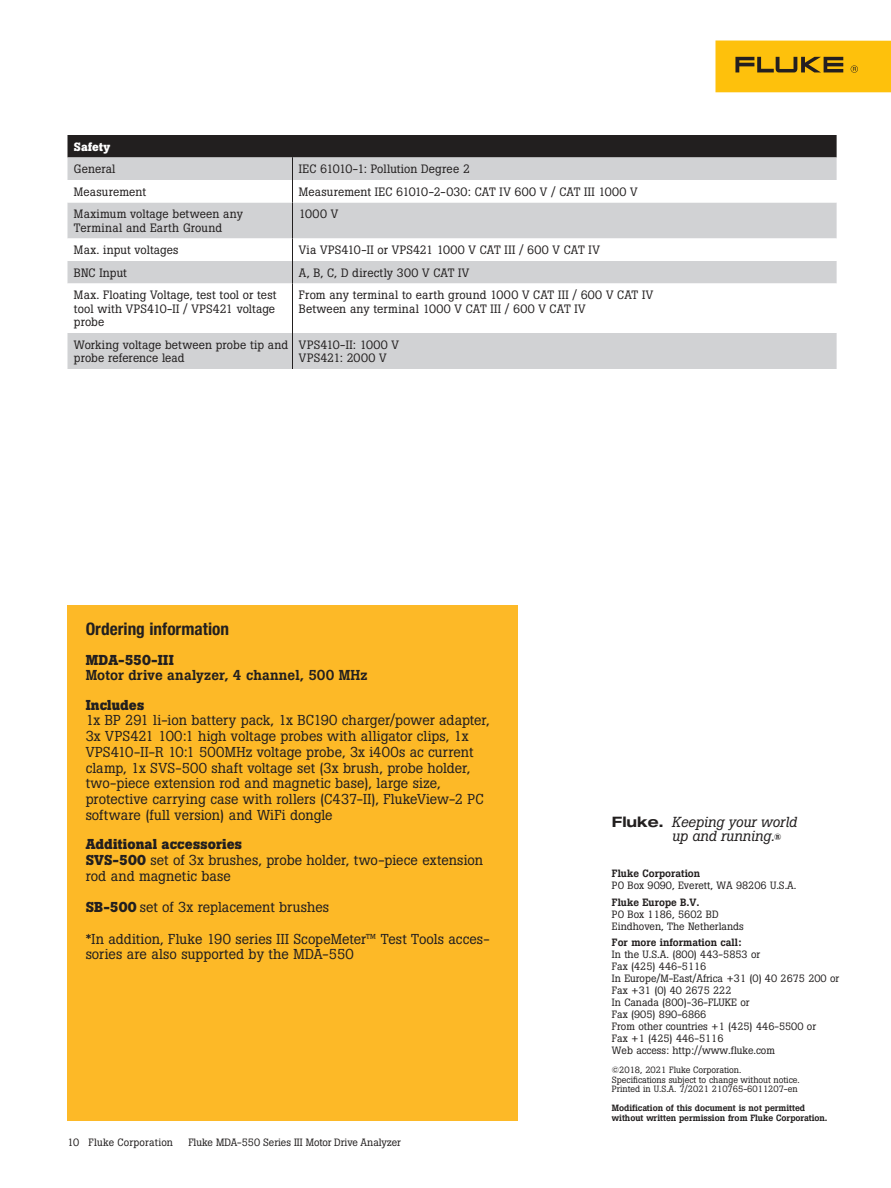
<style>
.page{position:relative;width:891px;height:1188px;background:#fff}
.page>*{position:absolute;margin:0;border:0;box-sizing:border-box;transform-origin:0 0}
.t1{font:700 condensed 17.25px "Helvetica Neue LT Pro";color:#221f1f}
.t2{font:italic 14.4px/14.4px "Boton Pro";color:#221f1f}
.t3{font:14.25px/15.8px "Boton Pro";letter-spacing:.005em;color:#221f1f}
.t4{font:500 14.25px "Boton Pro";letter-spacing:.01em;color:#221f1f}
.t5{font:700 14.25px "Boton Pro";letter-spacing:.01em;color:#221f1f}
.t6{font:12px/13.5px "Boton Pro";letter-spacing:.01em;color:#221f1f}
.t7{font:700 12px "Boton Pro";letter-spacing:.015em;color:#fff}
.t8{font:10.5px/12px "Boton Pro";color:#221f1f}
.t9{font:500 10.5px "Boton Pro";color:#221f1f}
.t10{font:10.5px "Boton Pro";letter-spacing:.02em;color:#221f1f}
.t11{font:9px/9.8px "Boton Pro";color:#221f1f}
.t12{font:500 9px/9.8px "Boton Pro";letter-spacing:-.005em;color:#221f1f}
.s1{font-weight:700}
.s2{font-family:"Helvetica Neue LT Pro";font-weight:700;font-style:normal;font-stretch:expanded}
.s3{font-weight:500;font-style:normal;font-size:9px}
</style>
<div class="page">
<div style="left:716px;top:40px;width:175px;height:52px;background:#fec10c"></div>
<svg style="left:735px;top:57px;width:108px;height:15px"></svg>
<svg style="left:851px;top:65px;width:7px;height:8px"></svg>
<div style="left:68px;top:605px;width:450px;height:516px;background:#fdb927"></div>
<div style="left:68px;top:333px;width:769px;height:36px;background:#d1d2d4"></div>
<svg style="left:68px;top:202px;width:769px;height:82px;fill:#d1d2d4"></svg>
<svg style="left:68px;top:135px;width:769px;height:67px"></svg>
<hr style="left:292px;top:202px;width:1px;height:36px;background:#221f1f">
<svg style="left:292px;top:238px;width:1px;height:45px"></svg>
<hr style="left:292px;top:283px;width:1px;height:50px;background:#221f1f">
<hr style="left:292px;top:333px;width:1px;height:36px;background:#221f1f">
<p class="t7" style="left:74px;top:141px;width:38px">Safety</p>
<p class="t6" style="left:74px;top:163px;width:43px">General</p>
<p class="t6" style="left:299px;top:163px;width:173px">IEC 61010-1: Pollution Degree 2</p>
<p class="t6" style="left:74px;top:185px;width:74px">Measurement</p>
<p class="t6" style="left:299px;top:185px;width:340px">Measurement IEC 61010-2-030: CAT IV 600 V / CAT III 1000 V</p>
<p class="t6" style="left:74px;top:208px;width:171px">Maximum voltage between any<br>Terminal and Earth Ground</p>
<p class="t6" style="left:299px;top:208px;width:41px">1000 V</p>
<p class="t6" style="left:74px;top:244px;width:106px">Max. input voltages</p>
<p class="t6" style="left:299px;top:244px;width:302px">Via VPS410-II or VPS421 1000 V CAT III / 600 V CAT IV</p>
<p class="t6" style="left:74px;top:266px;width:54px">BNC Input</p>
<p class="t6" style="left:299px;top:266px;width:172px">A, B, C, D directly 300 V CAT IV</p>
<p class="t6" style="left:74px;top:289px;width:204px;text-align:justify">Max. Floating Voltage, test tool or test tool with VPS410-II / VPS421 voltage probe</p>
<p class="t6" style="left:299px;top:289px;width:356px">From any terminal to earth ground 1000 V CAT III / 600 V CAT IV<br>Between any terminal 1000 V CAT III / 600 V CAT IV</p>
<p class="t6" style="left:74px;top:338px;width:216px">Working voltage between probe tip and probe reference lead</p>
<p class="t6" style="left:299px;top:338px;width:102px">VPS410-II: 1000 V<br>VPS421: 2000 V</p>
<p class="t1" style="left:86px;top:623px;width:145px">Ordering information</p>
<p class="t5" style="left:86px;top:653px;width:90px">MDA-550-III</p>
<p class="t4" style="left:86px;top:670px;width:284px">Motor drive analyzer, 4 channel, 500 MHz</p>
<p class="t5" style="left:86px;top:698px;width:60px">Includes</p>
<p class="t3" style="left:86px;top:713px;width:406px">1x BP 291 li-ion battery pack, 1x BC190 charger/power adapter, 3x VPS421 100:1 high voltage probes with alligator clips, 1x VPS410-II-R 10:1 500MHz voltage probe, 3x i400s ac current clamp, 1x SVS-500 shaft voltage set (3x brush, probe holder, two-piece extension rod and magnetic base), large size, protective carrying case with rollers (C437-II), FlukeView-2 PC software (full version) and WiFi dongle</p>
<p class="t3" style="left:86px;top:837px;width:399px"><span class="s1">Additional accessories<br>SVS-500</span> set of 3x brushes, probe holder, two-piece extension rod and magnetic base</p>
<p class="t3" style="left:86px;top:900px;width:245px"><span class="s1">SB-500</span> set of 3x replacement brushes</p>
<p class="t3" style="left:86px;top:932px;width:405px">*In addition, Fluke 190 series III ScopeMeter™ Test Tools acces&shy;sories are also supported by the MDA-550</p>
<p class="t10" style="left:68px;top:1138px;width:107px">10 Fluke Corporation</p>
<p class="t8" style="left:188px;top:1137px;width:214px">Fluke MDA-550 Series III Motor Drive Analyzer</p>
<p class="t2" style="left:672px;top:816px;width:127px;text-indent:-60px"><span class="s2">Fluke.</span> Keeping your world up and running.<span class="s3">®</span></p>
<p class="t9" style="left:612px;top:870px;width:90px">Fluke Corporation</p>
<p class="t8" style="left:612px;top:880px;width:186px">PO Box 9090, Everett, WA 98206 U.S.A.</p>
<p class="t9" style="left:612px;top:898px;width:89px">Fluke Europe B.V.</p>
<p class="t8" style="left:612px;top:909px;width:133px">PO Box 1186, 5602 BD<br>Eindhoven, The Netherlands</p>
<p class="t9" style="left:612px;top:939px;width:131px">For more information call:</p>
<p class="t8" style="left:612px;top:949px;width:229px">In the U.S.A. (800) 443-5853 or<br>Fax (425) 446-5116<br>In Europe/M-East/Africa +31 (0) 40 2675 200 or<br>Fax +31 (0) 40 2675 222<br>In Canada (800)-36-FLUKE or<br>Fax (905) 890-6866<br>From other countries +1 (425) 446-5500 or<br>Fax +1 (425) 446-5116<br>Web access: http://www.fluke.com</p>
<p class="t11" style="left:612px;top:1065px;width:189px">©2018, 2021 Fluke Corporation.<br>Specifications subject to change without notice.<br>Printed in U.S.A. 7/2021 210765-6011207-en</p>
<p class="t12" style="left:612px;top:1104px;width:217px">Modification of this document is not permitted without written permission from Fluke Corporation.</p>
</div>
